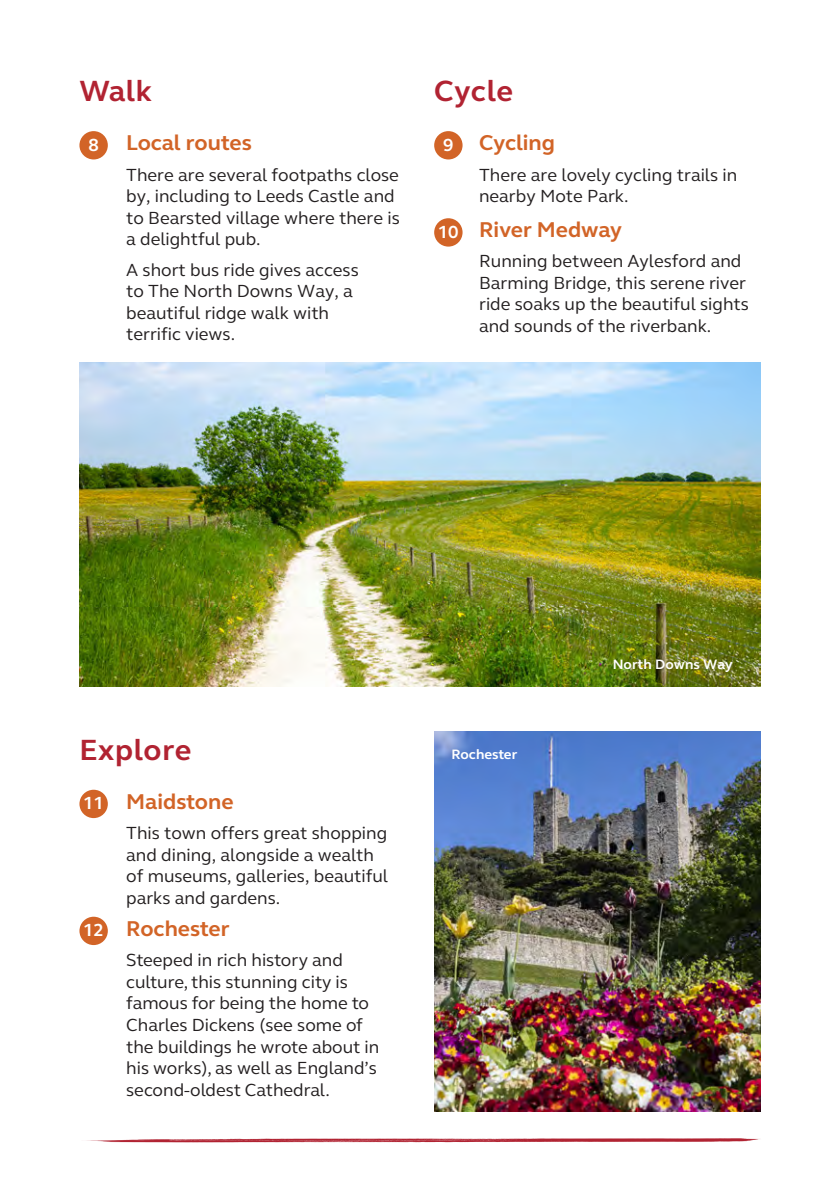
<style>
.page{position:relative;width:840px;height:1191px;background:#fff}
.page>*{position:absolute;margin:0;border:0;box-sizing:border-box;transform-origin:0 0}
.SL_Heading{font:700 30px "FS Elliot";letter-spacing:.025em;color:#b12332}
.Body_copy{font:700 22px "FS Elliot";color:#d26427}
.Body_copy-2{font:18px/21.6px "FS Elliot";color:#231f20}
.SL_Attraction_Copy{font:18px/21.6px "FS Elliot";color:#231f20}
.SL_Attraction_Copy-2{font:700 18px "FS Elliot";color:#fff}
.SL_Image_Text{font:700 14px "FS Elliot";color:#fff}
</style>
<div class="page">
<img style="left:79px;top:363px;width:681px;height:323px">
<img style="left:434px;top:731px;width:326px;height:380px">
<div style="left:79px;top:916px;width:29px;height:29px;background:#d26427;border-radius:50%"></div>
<div style="left:79px;top:789px;width:29px;height:29px;background:#d26427;border-radius:50%"></div>
<div style="left:79px;top:131px;width:29px;height:28px;background:#d26427;border-radius:50%"></div>
<div style="left:434px;top:131px;width:28px;height:28px;background:#d26427;border-radius:50%"></div>
<div style="left:434px;top:218px;width:28px;height:29px;background:#d26427;border-radius:50%"></div>
<svg style="left:86px;top:1138px;width:674px;height:5px"></svg>
<p class="SL_Heading" style="left:79px;top:71px;width:74px">Walk</p>
<p class="Body_copy" style="left:126px;top:128px;width:127px">Local routes</p>
<p class="Body_copy-2" style="left:126px;top:163px;width:275px">There are several footpaths close by, including to Leeds Castle and to Bearsted village where there is a delightful pub.</p>
<p class="Body_copy-2" style="left:126px;top:258px;width:234px">A short bus ride gives access to The North Downs Way, a beautiful ridge walk with terrific views.</p>
<p class="SL_Heading" style="left:434px;top:71px;width:80px">Cycle</p>
<p class="Body_copy" style="left:479px;top:128px;width:77px">Cycling</p>
<p class="Body_copy-2" style="left:479px;top:163px;width:259px">There are lovely cycling trails in nearby Mote Park.</p>
<p class="Body_copy" style="left:479px;top:215px;width:144px">River Medway</p>
<p class="Body_copy-2" style="left:479px;top:250px;width:271px">Running between Aylesford and<br>Barming Bridge, this serene river ride soaks up the beautiful sights and sounds of the riverbank.</p>
<p class="SL_Attraction_Copy-2" style="left:88px;top:132px;width:12px">8</p>
<p class="SL_Attraction_Copy-2" style="left:443px;top:132px;width:12px">9</p>
<p class="SL_Attraction_Copy-2" style="left:437px;top:220px;width:22px">10</p>
<p class="SL_Heading" style="left:79px;top:729px;width:113px">Explore</p>
<p class="SL_Attraction_Copy-2" style="left:83px;top:791px;width:22px">11</p>
<p class="SL_Attraction_Copy-2" style="left:83px;top:918px;width:22px">12</p>
<p class="Body_copy" style="left:126px;top:787px;width:109px">Maidstone</p>
<p class="SL_Attraction_Copy" style="left:126px;top:822px;width:263px">This town offers great shopping and dining, alongside a wealth of museums, galleries, beautiful parks and gardens.</p>
<p class="Body_copy" style="left:126px;top:914px;width:105px">Rochester</p>
<p class="SL_Attraction_Copy" style="left:126px;top:949px;width:254px">Steeped in rich history and culture, this stunning city is famous for being the home to<br>Charles Dickens (see some of the buildings he wrote about in his works), as well as England’s second-oldest Cathedral.</p>
<p class="SL_Image_Text" style="left:451px;top:745px;width:67px">Rochester</p>
<p class="SL_Image_Text" style="left:612px;top:655px;width:121px">North Downs Way</p>
</div>
